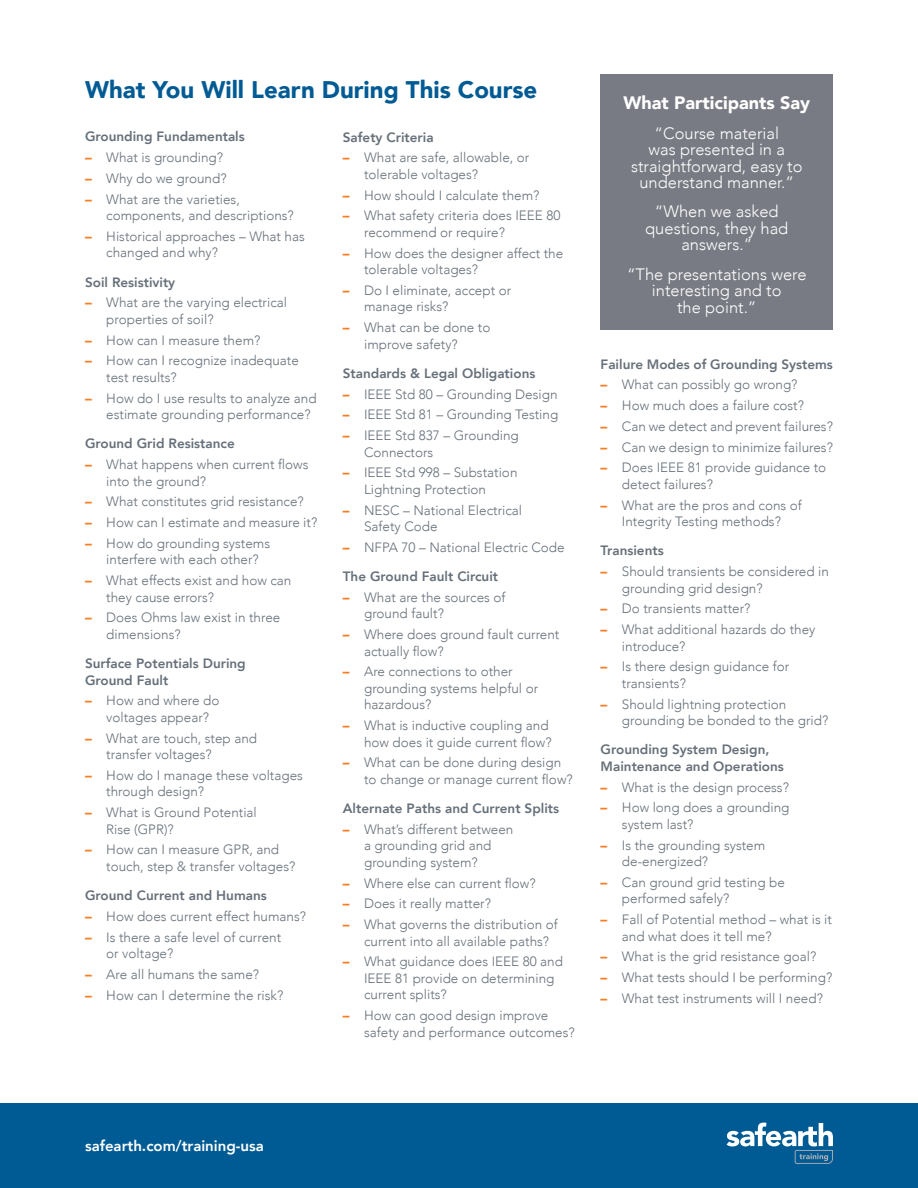
<style>
.page{position:relative;width:918px;height:1188px;background:#fff}
.page>*{position:absolute;margin:0;border:0;box-sizing:border-box;transform-origin:0 0}
.Subhead_Body{font:900 24px "Avenir";color:#005b94}
.Name{font:900 18px "Avenir";color:#fff}
.Name-2{font:300 16.5px/16.5px "Avenir";color:#fff;text-align:center}
.Small_print{font:800 15px "Avenir";color:#fff}
.t1{font:300 13.5px/16.5px "Avenir";color:#66707a}
.Body{font:800 13.5px/16.5px "Avenir";color:#66707a}
.s1{font-weight:900;color:#f57e25}
</style>
<div class="page">
<div style="left:0;top:1103px;width:918px;height:85px;background:#005b94"></div>
<svg style="left:727px;top:1123px;width:106px;height:41px"></svg>
<div style="left:601px;top:74px;width:232px;height:256px;background:#787b83"></div>
<p class="Subhead_Body" style="left:85px;top:69px;width:454px">What You Will Learn During This Course</p>
<p class="Body" style="left:85px;top:128px;width:161px">Grounding Fundamentals</p>
<p class="t1" style="left:85px;top:149px;width:140px"><span class="s1">–</span> What is grounding?</p>
<p class="t1" style="left:85px;top:170px;width:143px"><span class="s1">–</span> Why do we ground?</p>
<p class="t1" style="left:106px;top:191px;width:189px;text-indent:-21px"><span class="s1">–</span> What are the varieties, components, and descriptions?</p>
<p class="t1" style="left:106px;top:228px;width:200px;text-indent:-21px"><span class="s1">–</span> Historical approaches – What has changed and why?</p>
<p class="Body" style="left:85px;top:274px;width:92px">Soil Resistivity</p>
<p class="t1" style="left:106px;top:295px;width:182px;text-indent:-21px"><span class="s1">–</span> What are the varying electrical properties of soil?</p>
<p class="t1" style="left:85px;top:332px;width:177px"><span class="s1">–</span> How can I measure them?</p>
<p class="t1" style="left:106px;top:353px;width:194px;text-indent:-21px"><span class="s1">–</span> How can I recognize inadequate test results?</p>
<p class="t1" style="left:106px;top:390px;width:212px;text-indent:-21px"><span class="s1">–</span> How do I use results to analyze and estimate grounding performance?</p>
<p class="Body" style="left:85px;top:436px;width:151px">Ground Grid Resistance</p>
<p class="t1" style="left:106px;top:456px;width:204px;text-indent:-21px"><span class="s1">–</span> What happens when current flows into the ground?</p>
<p class="t1" style="left:85px;top:494px;width:220px"><span class="s1">–</span> What constitutes grid resistance?</p>
<p class="t1" style="left:85px;top:514px;width:234px"><span class="s1">–</span> How can I estimate and measure it?</p>
<p class="t1" style="left:106px;top:535px;width:165px;text-indent:-21px"><span class="s1">–</span> How do grounding systems interfere with each other?</p>
<p class="t1" style="left:106px;top:572px;width:187px;text-indent:-21px"><span class="s1">–</span> What effects exist and how can they cause errors?</p>
<p class="t1" style="left:106px;top:610px;width:176px;text-indent:-21px"><span class="s1">–</span> Does Ohms law exist in three dimensions?</p>
<p class="Body" style="left:85px;top:655px;width:162px">Surface Potentials During<br>Ground Fault</p>
<p class="t1" style="left:106px;top:693px;width:115px;text-indent:-21px"><span class="s1">–</span> How and where do voltages appear?</p>
<p class="t1" style="left:106px;top:730px;width:152px;text-indent:-21px"><span class="s1">–</span> What are touch, step and transfer voltages?</p>
<p class="t1" style="left:106px;top:767px;width:198px;text-indent:-21px"><span class="s1">–</span> How do I manage these voltages through design?</p>
<p class="t1" style="left:106px;top:804px;width:152px;text-indent:-21px"><span class="s1">–</span> What is Ground Potential<br>Rise (GPR)?</p>
<p class="t1" style="left:106px;top:842px;width:191px;text-indent:-21px"><span class="s1">–</span> How can I measure GPR, and touch, step &amp; transfer voltages?</p>
<p class="Body" style="left:85px;top:887px;width:183px">Ground Current and Humans</p>
<p class="t1" style="left:85px;top:908px;width:223px"><span class="s1">–</span> How does current effect humans?</p>
<p class="t1" style="left:106px;top:929px;width:176px;text-indent:-21px"><span class="s1">–</span> Is there a safe level of current or voltage?</p>
<p class="t1" style="left:85px;top:966px;width:176px"><span class="s1">–</span> Are all humans the same?</p>
<p class="t1" style="left:85px;top:987px;width:200px"><span class="s1">–</span> How can I determine the risk?</p>
<p class="Body" style="left:343px;top:129px;width:92px">Safety Criteria</p>
<p class="t1" style="left:364px;top:149px;width:167px;text-indent:-21px"><span class="s1">–</span> What are safe, allowable, or tolerable voltages?</p>
<p class="t1" style="left:343px;top:187px;width:198px"><span class="s1">–</span> How should I calculate them?</p>
<p class="t1" style="left:364px;top:207px;width:198px;text-indent:-21px"><span class="s1">–</span> What safety criteria does IEEE 80 recommend or require?</p>
<p class="t1" style="left:364px;top:245px;width:201px;text-indent:-21px"><span class="s1">–</span> How does the designer affect the tolerable voltages?</p>
<p class="t1" style="left:364px;top:282px;width:149px;text-indent:-21px"><span class="s1">–</span> Do I eliminate, accept or manage risks?</p>
<p class="t1" style="left:364px;top:319px;width:128px;text-indent:-21px"><span class="s1">–</span> What can be done to improve safety?</p>
<p class="Body" style="left:343px;top:365px;width:194px">Standards &amp; Legal Obligations</p>
<p class="t1" style="left:343px;top:386px;width:216px"><span class="s1">–</span> IEEE Std 80 – Grounding Design</p>
<p class="t1" style="left:343px;top:406px;width:217px"><span class="s1">–</span> IEEE Std 81 – Grounding Testing</p>
<p class="t1" style="left:364px;top:427px;width:156px;text-indent:-21px"><span class="s1">–</span> IEEE Std 837 – Grounding<br>Connectors</p>
<p class="t1" style="left:364px;top:464px;width:155px;text-indent:-21px"><span class="s1">–</span> IEEE Std 998 – Substation<br>Lightning Protection</p>
<p class="t1" style="left:364px;top:502px;width:160px;text-indent:-21px"><span class="s1">–</span> NESC – National Electrical<br>Safety Code</p>
<p class="t1" style="left:343px;top:539px;width:223px"><span class="s1">–</span> NFPA 70 – National Electric Code</p>
<p class="Body" style="left:343px;top:568px;width:157px">The Ground Fault Circuit</p>
<p class="t1" style="left:364px;top:589px;width:143px;text-indent:-21px"><span class="s1">–</span> What are the sources of ground fault?</p>
<p class="t1" style="left:364px;top:626px;width:197px;text-indent:-21px"><span class="s1">–</span> Where does ground fault current actually flow?</p>
<p class="t1" style="left:364px;top:663px;width:176px;text-indent:-21px"><span class="s1">–</span> Are connections to other grounding systems helpful or hazardous?</p>
<p class="t1" style="left:343px;top:717px;width:210px;text-align:right"><span class="s1">–</span> What is inductive coupling and how does it guide current flow?</p>
<p class="t1" style="left:364px;top:754px;width:210px;text-indent:-21px"><span class="s1">–</span> What can be done during design to change or manage current flow?</p>
<p class="Body" style="left:343px;top:800px;width:218px">Alternate Paths and Current Splits</p>
<p class="t1" style="left:364px;top:821px;width:151px;text-indent:-21px"><span class="s1">–</span> What’s different between a grounding grid and grounding system?</p>
<p class="t1" style="left:343px;top:875px;width:194px"><span class="s1">–</span> Where else can current flow?</p>
<p class="t1" style="left:343px;top:895px;width:150px"><span class="s1">–</span> Does it really matter?</p>
<p class="t1" style="left:364px;top:916px;width:195px;text-indent:-21px"><span class="s1">–</span> What governs the distribution of current into all available paths?</p>
<p class="t1" style="left:364px;top:953px;width:200px;text-indent:-21px"><span class="s1">–</span> What guidance does IEEE 80 and<br>IEEE 81 provide on determining current splits?</p>
<p class="t1" style="left:364px;top:1007px;width:212px;text-indent:-21px"><span class="s1">–</span> How can good design improve safety and performance outcomes?</p>
<p class="Name" style="left:623px;top:88px;width:188px">What Participants Say</p>
<p class="Name-2" style="left:631px;top:125px;width:173px">“Course material<br>was presented in a straightforward, easy to understand manner.”</p>
<p class="Name-2" style="left:645px;top:203px;width:145px">“When we asked questions, they had answers.”</p>
<p class="Name-2" style="left:627px;top:266px;width:181px">“The presentations were interesting and to<br>the point.”</p>
<p class="Body" style="left:601px;top:356px;width:234px">Failure Modes of Grounding Systems</p>
<p class="t1" style="left:601px;top:376px;width:198px"><span class="s1">–</span> What can possibly go wrong?</p>
<p class="t1" style="left:601px;top:397px;width:205px"><span class="s1">–</span> How much does a failure cost?</p>
<p class="t1" style="left:601px;top:418px;width:234px"><span class="s1">–</span> Can we detect and prevent failures?</p>
<p class="t1" style="left:601px;top:439px;width:234px"><span class="s1">–</span> Can we design to minimize failures?</p>
<p class="t1" style="left:622px;top:459px;width:206px;text-indent:-21px"><span class="s1">–</span> Does IEEE 81 provide guidance to detect failures?</p>
<p class="t1" style="left:601px;top:497px;width:203px;text-align:center"><span class="s1">–</span> What are the pros and cons of<br>Integrity Testing methods?</p>
<p class="Body" style="left:601px;top:542px;width:65px">Transients</p>
<p class="t1" style="left:622px;top:563px;width:209px;text-indent:-21px"><span class="s1">–</span> Should transients be considered in grounding grid design?</p>
<p class="t1" style="left:601px;top:600px;width:151px"><span class="s1">–</span> Do transients matter?</p>
<p class="t1" style="left:622px;top:621px;width:195px;text-indent:-21px"><span class="s1">–</span> What additional hazards do they introduce?</p>
<p class="t1" style="left:622px;top:658px;width:169px;text-indent:-21px"><span class="s1">–</span> Is there design guidance for transients?</p>
<p class="t1" style="left:622px;top:696px;width:208px;text-indent:-21px"><span class="s1">–</span> Should lightning protection grounding be bonded to the grid?</p>
<p class="Body" style="left:601px;top:741px;width:185px">Grounding System Design,<br>Maintenance and Operations</p>
<p class="t1" style="left:601px;top:779px;width:190px"><span class="s1">–</span> What is the design process?</p>
<p class="t1" style="left:622px;top:799px;width:169px;text-indent:-21px"><span class="s1">–</span> How long does a grounding system last?</p>
<p class="t1" style="left:622px;top:837px;width:145px;text-indent:-21px"><span class="s1">–</span> Is the grounding system de‑energized?</p>
<p class="t1" style="left:622px;top:874px;width:165px;text-indent:-21px"><span class="s1">–</span> Can ground grid testing be performed safely?</p>
<p class="t1" style="left:622px;top:911px;width:212px;text-indent:-21px"><span class="s1">–</span> Fall of Potential method – what is it and what does it tell me?</p>
<p class="t1" style="left:601px;top:949px;width:217px"><span class="s1">–</span> What is the grid resistance goal?</p>
<p class="t1" style="left:601px;top:969px;width:233px"><span class="s1">–</span> What tests should I be performing?</p>
<p class="t1" style="left:601px;top:990px;width:224px"><span class="s1">–</span> What test instruments will I need?</p>
<p class="Small_print" style="left:85px;top:1134px;width:180px">safearth.com/training-usa</p>
</div>
